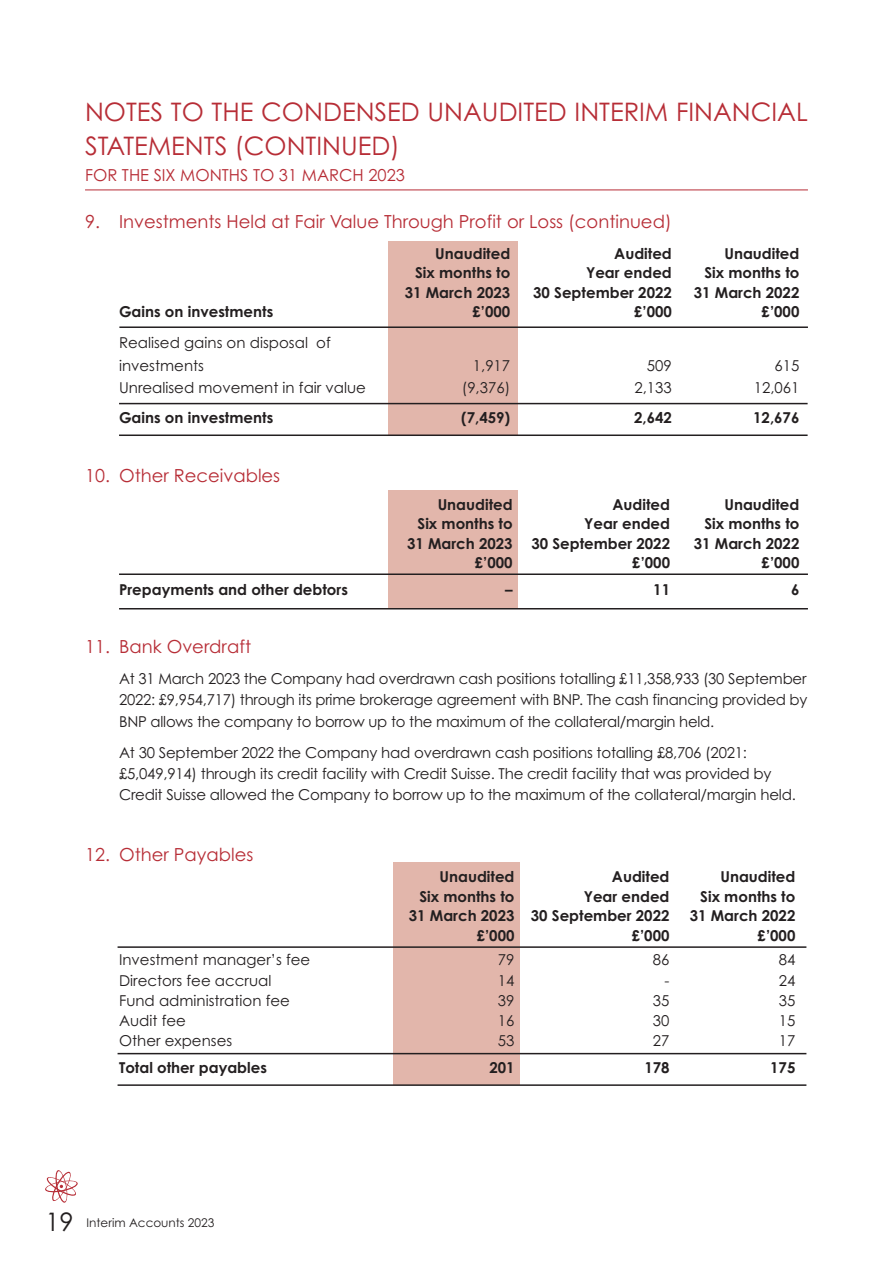
<style>
.page{position:relative;width:893px;height:1263px;background:#fff}
.page>*{position:absolute;margin:0;border:0;box-sizing:border-box;transform-origin:0 0}
.t1{font:25.5px/33.9px "Century Gothic";color:#b72d36}
.t2{font:18px "Century Gothic";color:#b72d36}
.t3{font:16.5px "Century Gothic";color:#b72d36}
.t4{font:15px/21px "Century Gothic";letter-spacing:-.015em;color:#231f20}
.t5{font:700 15px "Century Gothic";color:#231f20}
.t6{font:12px "Century Gothic";color:#231f20}
.s1{font-size:25.5px}
</style>
<div class="page">
<svg style="left:45px;top:1170px;width:33px;height:33px"></svg>
<div style="left:393px;top:863px;width:127px;height:222px;background:#e2b6ab"></div>
<hr style="left:118px;top:946px;width:688px;height:2px;background:#231f20">
<hr style="left:118px;top:1084px;width:688px;height:2px;background:#231f20">
<hr style="left:118px;top:1053px;width:688px;height:1px;background:#231f20">
<div style="left:388px;top:241px;width:130px;height:194px;background:#e2b6ab"></div>
<hr style="left:119px;top:403px;width:689px;height:1px;background:#231f20">
<hr style="left:119px;top:326px;width:689px;height:2px;background:#231f20">
<hr style="left:119px;top:434px;width:689px;height:2px;background:#231f20">
<hr style="left:85px;top:190px;width:723px;height:1px;background:#b72d36">
<div style="left:388px;top:490px;width:130px;height:119px;background:#e2b6ab"></div>
<hr style="left:119px;top:573px;width:689px;height:2px;background:#231f20">
<hr style="left:119px;top:608px;width:689px;height:1px;background:#231f20">
<h1 class="t1" style="left:85px;top:95px;width:724px">NOTES TO THE CONDENSED UNAUDITED INTERIM FINANCIAL<br>STATEMENTS (CONTINUED)</h1>
<p class="t3" style="left:85px;top:166px;width:321px">FOR THE SIX MONTHS TO 31 MARCH 2023</p>
<p class="t2" style="left:85px;top:211px;width:588px">9. Investments Held at Fair Value Through Profit or Loss (continued)</p>
<p class="t5" style="left:435px;top:245px;width:77px">Unaudited</p>
<p class="t5" style="left:614px;top:245px;width:59px">Audited</p>
<p class="t5" style="left:724px;top:245px;width:77px">Unaudited</p>
<p class="t5" style="left:415px;top:264px;width:97px">Six months to</p>
<p class="t5" style="left:586px;top:264px;width:87px">Year ended</p>
<p class="t5" style="left:704px;top:264px;width:97px">Six months to</p>
<p class="t5" style="left:405px;top:284px;width:107px">31 March 2023</p>
<p class="t5" style="left:533px;top:284px;width:140px">30 September 2022</p>
<p class="t5" style="left:694px;top:284px;width:107px">31 March 2022</p>
<p class="t5" style="left:119px;top:303px;width:156px">Gains on investments</p>
<p class="t5" style="left:472px;top:303px;width:39px">£’000</p>
<p class="t5" style="left:634px;top:303px;width:39px">£’000</p>
<p class="t5" style="left:762px;top:303px;width:39px">£’000</p>
<p class="t4" style="left:119px;top:332px;width:213px;line-height:22.5px">Realised gains on disposal of investments</p>
<p class="t4" style="left:473px;top:355px;width:39px">1,917</p>
<p class="t4" style="left:647px;top:355px;width:26px">509</p>
<p class="t4" style="left:774px;top:355px;width:26px">615</p>
<p class="t4" style="left:119px;top:377px;width:248px">Unrealised movement in fair value</p>
<p class="t4" style="left:462px;top:377px;width:50px">(9,376)</p>
<p class="t4" style="left:634px;top:377px;width:39px">2,133</p>
<p class="t4" style="left:754px;top:377px;width:47px">12,061</p>
<p class="t5" style="left:119px;top:409px;width:156px">Gains on investments</p>
<p class="t5" style="left:461px;top:409px;width:51px">(7,459)</p>
<p class="t5" style="left:634px;top:409px;width:39px">2,642</p>
<p class="t5" style="left:753px;top:409px;width:48px">12,676</p>
<p class="t2" style="left:85px;top:465px;width:197px">10. Other Receivables</p>
<p class="t5" style="left:438px;top:496px;width:77px">Unaudited</p>
<p class="t5" style="left:612px;top:496px;width:59px">Audited</p>
<p class="t5" style="left:724px;top:496px;width:77px">Unaudited</p>
<p class="t5" style="left:418px;top:515px;width:97px">Six months to</p>
<p class="t5" style="left:584px;top:515px;width:87px">Year ended</p>
<p class="t5" style="left:704px;top:515px;width:97px">Six months to</p>
<p class="t5" style="left:407px;top:535px;width:107px">31 March 2023</p>
<p class="t5" style="left:531px;top:535px;width:140px">30 September 2022</p>
<p class="t5" style="left:694px;top:535px;width:107px">31 March 2022</p>
<p class="t5" style="left:475px;top:554px;width:39px">£’000</p>
<p class="t5" style="left:632px;top:554px;width:39px">£’000</p>
<p class="t5" style="left:762px;top:554px;width:39px">£’000</p>
<p class="t5" style="left:119px;top:581px;width:230px">Prepayments and other debtors</p>
<p class="t5" style="left:505px;top:581px;width:9px">–</p>
<p class="t5" style="left:653px;top:581px;width:18px">11</p>
<p class="t5" style="left:791px;top:581px;width:10px">6</p>
<p class="t2" style="left:85px;top:636px;width:168px">11. Bank Overdraft</p>
<p class="t4" style="left:119px;top:669px;width:690px;text-align:justify">At 31 March 2023 the Company had overdrawn cash positions totalling £11,358,933 (30 September 2022: £9,954,717) through its prime brokerage agreement with BNP. The cash financing provided by BNP allows the company to borrow up to the maximum of the collateral/margin held.</p>
<p class="t4" style="left:119px;top:742px;width:678px">At 30 September 2022 the Company had overdrawn cash positions totalling £8,706 (2021: £5,049,914) through its credit facility with Credit Suisse. The credit facility that was provided by<br>Credit Suisse allowed the Company to borrow up to the maximum of the collateral/margin held.</p>
<p class="t2" style="left:85px;top:844px;width:170px">12. Other Payables</p>
<p class="t5" style="left:439px;top:868px;width:77px">Unaudited</p>
<p class="t5" style="left:612px;top:868px;width:59px">Audited</p>
<p class="t5" style="left:720px;top:868px;width:77px">Unaudited</p>
<p class="t5" style="left:419px;top:888px;width:97px">Six months to</p>
<p class="t5" style="left:584px;top:888px;width:87px">Year ended</p>
<p class="t5" style="left:700px;top:888px;width:97px">Six months to</p>
<p class="t5" style="left:409px;top:907px;width:262px">31 March 2023 30 September 2022</p>
<p class="t5" style="left:690px;top:907px;width:107px">31 March 2022</p>
<p class="t5" style="left:477px;top:927px;width:39px">£’000</p>
<p class="t5" style="left:632px;top:927px;width:39px">£’000</p>
<p class="t5" style="left:758px;top:927px;width:39px">£’000</p>
<p class="t4" style="left:119px;top:949px;width:193px">Investment manager’s fee</p>
<p class="t4" style="left:498px;top:949px;width:18px">79</p>
<p class="t4" style="left:653px;top:949px;width:18px">86</p>
<p class="t4" style="left:779px;top:949px;width:18px">84</p>
<p class="t4" style="left:119px;top:970px;width:154px">Directors fee accrual</p>
<p class="t4" style="left:498px;top:970px;width:18px">14</p>
<p class="t4" style="left:664px;top:970px;width:6px">-</p>
<p class="t4" style="left:779px;top:970px;width:18px">24</p>
<p class="t4" style="left:119px;top:990px;width:172px">Fund administration fee</p>
<p class="t4" style="left:498px;top:990px;width:18px">39</p>
<p class="t4" style="left:653px;top:990px;width:18px">35</p>
<p class="t4" style="left:779px;top:990px;width:18px">35</p>
<p class="t4" style="left:119px;top:1010px;width:68px">Audit fee</p>
<p class="t4" style="left:498px;top:1010px;width:18px">16</p>
<p class="t4" style="left:653px;top:1010px;width:18px">30</p>
<p class="t4" style="left:779px;top:1010px;width:18px">15</p>
<p class="t4" style="left:119px;top:1030px;width:115px">Other expenses</p>
<p class="t4" style="left:498px;top:1030px;width:18px">53</p>
<p class="t4" style="left:653px;top:1030px;width:18px">27</p>
<p class="t4" style="left:779px;top:1030px;width:18px">17</p>
<p class="t5" style="left:119px;top:1059px;width:149px">Total other payables</p>
<p class="t5" style="left:489px;top:1059px;width:27px">201</p>
<p class="t5" style="left:644px;top:1059px;width:27px">178</p>
<p class="t5" style="left:770px;top:1059px;width:27px">175</p>
<p class="t6" style="left:46px;top:1216px;width:171px"><span class="s1">19</span> Interim Accounts 2023</p>
</div>
